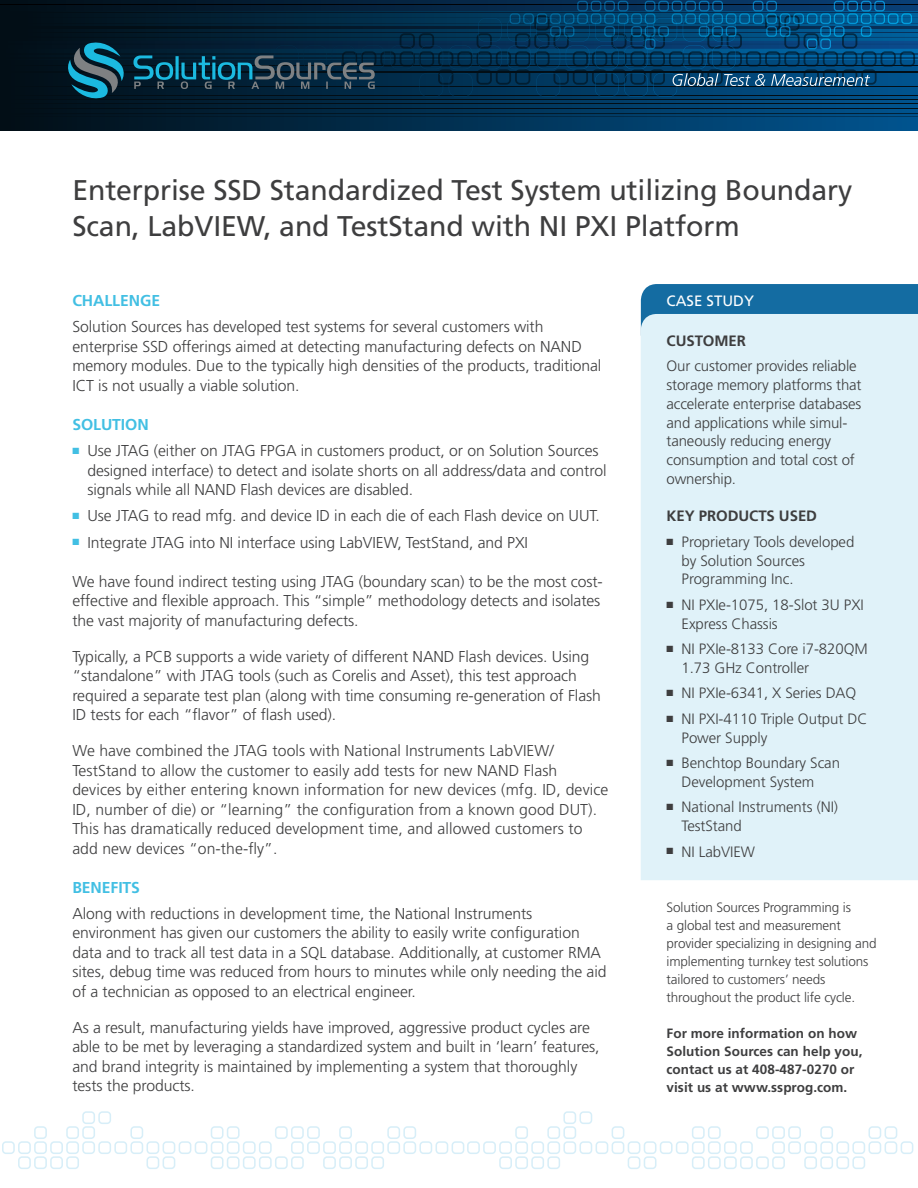
<style>
.page{position:relative;width:918px;height:1188px;background:#fff}
.page>*{position:absolute;margin:0;border:0;box-sizing:border-box;transform-origin:0 0}
.t1{font:28.5px/36px "Frutiger";letter-spacing:-.005em;color:#3e3e3f}
.t2{font:300 15.75px/19.5px "Frutiger";letter-spacing:-.005em;color:#3e3e3f}
.t3{font:700 15.75px "Frutiger";letter-spacing:-.005em;color:#42bfe3}
.t4{font:300 15px/18.8px "Frutiger";letter-spacing:-.005em;color:#3e3e3f}
.t5{font:700 15px "Frutiger";letter-spacing:-.005em;color:#3e3e3f}
.t6{font:15px "Frutiger";color:#fff}
.t7{font:300 13.5px/18px "Frutiger";letter-spacing:-.01em;color:#3e3e3f}
.t8{font:700 13.5px/18px "Frutiger";letter-spacing:.005em;color:#3e3e3f}
.s1{color:#42bfe3}
</style>
<div class="page">
<svg style="left:0;top:49px;width:918px;height:12px"></svg>
<div style="left:0;top:7px;width:918px;height:36px;background:#02111b"></div>
<div style="left:0;top:61px;width:918px;height:59px;background:linear-gradient(to right,#020e15,#01548f)"></div>
<svg style="left:0;top:120px;width:918px;height:10px;background:#013052"></svg>
<div style="left:0;top:0;width:918px;height:10px;background:#03121d"></div>
<svg style="left:0;top:41px;width:918px;height:8px"></svg>
<hr style="left:0;top:103px;width:918px;height:1px;background:#020e16">
<hr style="left:0;top:108px;width:918px;height:1px;background:#020e16">
<hr style="left:0;top:71px;width:918px;height:2px;background:#020e16">
<hr style="left:0;top:66px;width:918px;height:1px;background:#020e16">
<hr style="left:0;top:95px;width:918px;height:1px;background:#020e16">
<hr style="left:0;top:99px;width:918px;height:1px;background:#020e16">
<hr style="left:0;top:87px;width:918px;height:1px;background:#020e16">
<hr style="left:0;top:32px;width:918px;height:1px;background:#020e16">
<hr style="left:0;top:12px;width:918px;height:1px;background:#020e16">
<hr style="left:0;top:27px;width:918px;height:1px;background:#020e16">
<hr style="left:0;top:58px;width:918px;height:1px;background:#021019">
<hr style="left:0;top:54px;width:918px;height:1px;background:#021019">
<hr style="left:0;top:116px;width:918px;height:1px;background:#020e16">
<hr style="left:0;top:113px;width:918px;height:1px;background:#020e16">
<hr style="left:0;top:4px;width:918px;height:1px;background:#020e16">
<div style="left:641px;top:284px;width:277px;height:30px;background:#146ca2"></div>
<div style="left:641px;top:314px;width:277px;height:566px;background:#e0f2f9"></div>
<svg style="left:67px;top:41px;width:57px;height:60px;background:#1b5669"></svg>
<svg style="left:2px;top:1111px;width:911px;height:58px"></svg>
<svg style="left:133px;top:1px;width:782px;height:96px;background:#063759"></svg>
<p class="t1" style="left:72px;top:172px;width:782px">Enterprise SSD Standardized Test System utilizing Boundary<br>Scan, LabVIEW, and TestStand with NI PXI Platform</p>
<p class="t3" style="left:72px;top:291px;width:89px">CHALLENGE</p>
<p class="t2" style="left:72px;top:317px;width:531px">Solution Sources has developed test systems for several customers with enterprise SSD offerings aimed at detecting manufacturing defects on NAND memory modules. Due to the typically high densities of the products, traditional ICT is not usually a viable solution.</p>
<p class="t3" style="left:72px;top:415px;width:78px">SOLUTION</p>
<p class="t2" style="left:87px;top:441px;width:521px;text-indent:-15px"><span class="s1">■</span> Use JTAG (either on JTAG FPGA in customers product, or on Solution Sources designed interface) to detect and isolate shorts on all address/data and control signals while all NAND Flash devices are disabled.</p>
<p class="t2" style="left:72px;top:506px;width:529px"><span class="s1">■</span> Use JTAG to read mfg. and device ID in each die of each Flash device on UUT.</p>
<p class="t2" style="left:72px;top:532px;width:457px"><span class="s1">■</span> Integrate JTAG into NI interface using LabVIEW, TestStand, and PXI</p>
<p class="t2" style="left:72px;top:571px;width:532px">We have found indirect testing using JTAG (boundary scan) to be the most cost&shy;effective and flexible approach. This “simple” methodology detects and isolates the vast majority of manufacturing defects.</p>
<p class="t2" style="left:72px;top:646px;width:530px">Typically, a PCB supports a wide variety of different NAND Flash devices. Using “standalone” with JTAG tools (such as Corelis and Asset), this test approach required a separate test plan (along with time consuming re-generation of Flash ID tests for each “flavor” of flash used).</p>
<p class="t2" style="left:72px;top:741px;width:538px">We have combined the JTAG tools with National Instruments LabVIEW/ TestStand to allow the customer to easily add tests for new NAND Flash devices by either entering known information for new devices (mfg. ID, device ID, number of die) or “learning” the configuration from a known good DUT).<br>This has dramatically reduced development time, and allowed customers to add new devices “on-the-fly”.</p>
<p class="t3" style="left:72px;top:878px;width:69px">BENEFITS</p>
<p class="t2" style="left:72px;top:904px;width:536px">Along with reductions in development time, the National Instruments environment has given our customers the ability to easily write configuration data and to track all test data in a SQL database. Additionally, at customer RMA sites, debug time was reduced from hours to minutes while only needing the aid of a technician as opposed to an electrical engineer.</p>
<p class="t2" style="left:72px;top:1018px;width:529px">As a result, manufacturing yields have improved, aggressive product cycles are able to be met by leveraging a standardized system and built in ‘learn’ features, and brand integrity is maintained by implementing a system that thoroughly tests the products.</p>
<p class="t6" style="left:667px;top:292px;width:89px">CASE STUDY</p>
<p class="t5" style="left:667px;top:332px;width:81px">CUSTOMER</p>
<p class="t4" style="left:667px;top:357px;width:196px">Our customer provides reliable storage memory platforms that accelerate enterprise databases and applications while simul&shy;taneously reducing energy consumption and total cost of ownership.</p>
<p class="t5" style="left:667px;top:507px;width:152px">KEY PRODUCTS USED</p>
<p class="t4" style="left:682px;top:532px;width:174px;text-indent:-15px">■ Proprietary Tools developed by Solution Sources<br>Programming Inc.</p>
<p class="t4" style="left:682px;top:595px;width:184px;text-indent:-15px">■ NI PXIe-1075, 18-Slot 3U PXI<br>Express Chassis</p>
<p class="t4" style="left:682px;top:639px;width:188px;text-indent:-15px">■ NI PXIe-8133 Core i7-820QM<br>1.73 GHz Controller</p>
<p class="t4" style="left:667px;top:684px;width:191px">■ NI PXIe-6341, X Series DAQ</p>
<p class="t4" style="left:682px;top:709px;width:187px;text-indent:-15px">■ NI PXI-4110 Triple Output DC<br>Power Supply</p>
<p class="t4" style="left:682px;top:753px;width:160px;text-indent:-15px">■ Benchtop Boundary Scan<br>Development System</p>
<p class="t4" style="left:682px;top:798px;width:158px;text-indent:-15px">■ National Instruments (NI)<br>TestStand</p>
<p class="t4" style="left:667px;top:842px;width:90px">■ NI LabVIEW</p>
<p class="t7" style="left:667px;top:898px;width:212px">Solution Sources Programming is<br>a global test and measurement provider specializing in designing and implementing turnkey test solutions tailored to customers’ needs throughout the product life cycle.</p>
<p class="t8" style="left:667px;top:1024px;width:197px">For more information on how<br>Solution Sources can help you, contact us at 408-487-0270 or visit us at www.ssprog.com.</p>
</div>
